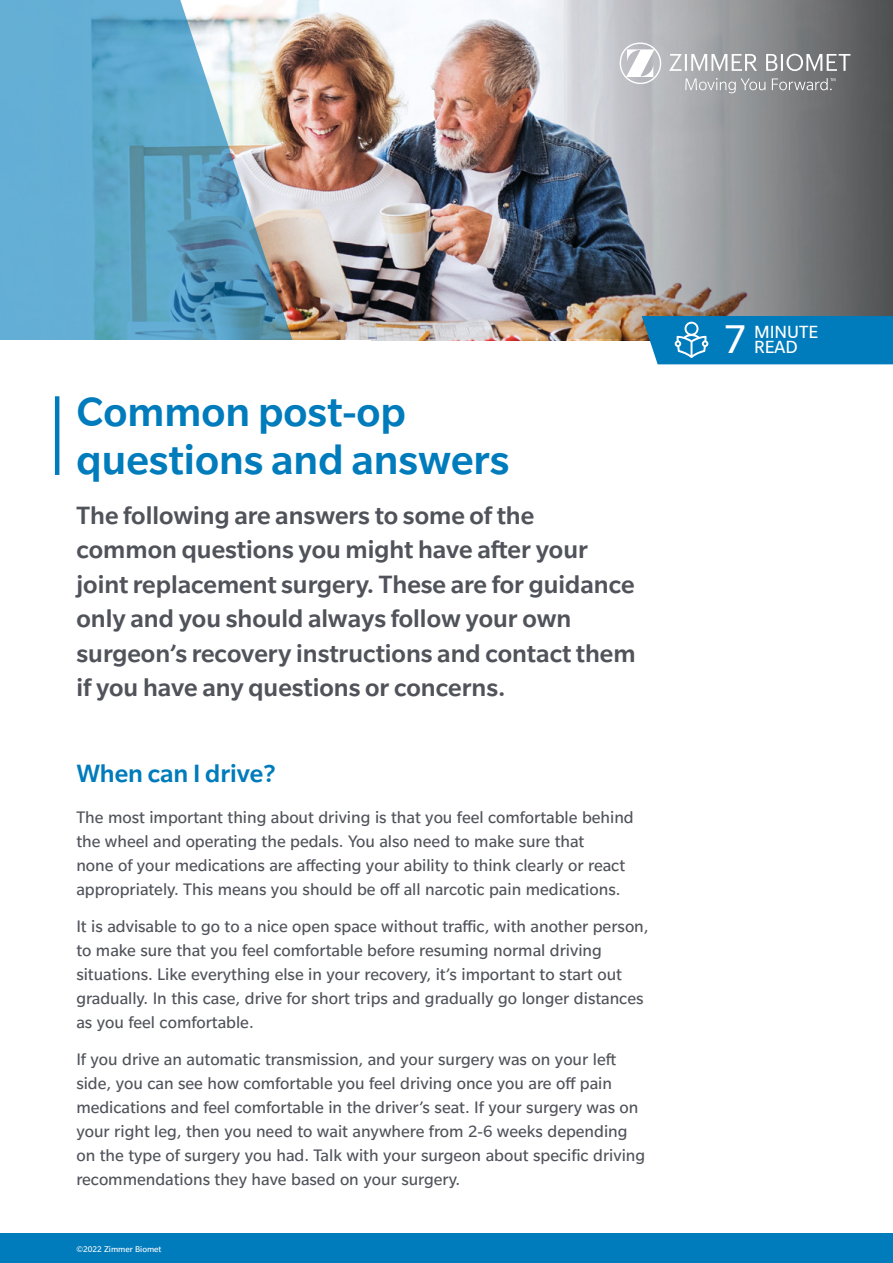
<style>
.page{position:relative;width:893px;height:1263px;background:#fff}
.page>*{position:absolute;margin:0;border:0;box-sizing:border-box;transform-origin:0 0}
.t1{font:500 45px/48px "Slate Pro";color:#007bbb}
.t2{font:43.2px "Slate";color:#fff}
.t3{font:500 27px/34.5px "Slate Pro";color:#50535a}
.t4{font:500 27px "Slate Pro";color:#007bbb}
.t5{font:19.05px/15.6px "Slate Pro";color:#fff}
.t6{font:18px/24px "Slate Pro";color:#50535a}
.t7{font:9px "Slate Pro";color:#fff}
</style>
<div class="page">
<div style="left:0;top:1233px;width:893px;height:30px;background:#007bbb"></div>
<img style="left:307px;top:0;width:335px;height:340px">
<svg style="left:517px;top:0;width:376px;height:338px;background:#83868a"></svg>
<svg style="left:0;top:0;width:307px;height:340px;background:#78acc5"></svg>
<svg style="left:642px;top:316px;width:251px;height:48px;background:#0d81bd"></svg>
<svg style="left:669px;top:54px;width:181px;height:17px"></svg>
<svg style="left:620px;top:43px;width:41px;height:41px"></svg>
<svg style="left:685px;top:78px;width:80px;height:15px"></svg>
<svg style="left:772px;top:78px;width:63px;height:12px"></svg>
<hr style="left:55px;top:396px;width:4px;height:79px;background:#007bbb">
<h1 class="t1" style="left:77px;top:386px;width:434px">Common post-op questions and answers</h1>
<p class="t3" style="left:77px;top:497px;width:561px">The following are answers to some of the common questions you might have after your joint replacement surgery. These are for guidance only and you should always follow your own surgeon’s recovery instructions and contact them if you have any questions or concerns.</p>
<h3 class="t4" style="left:76px;top:757px;width:201px">When can I drive?</h3>
<p class="t6" style="left:76px;top:805px;width:559px">The most important thing about driving is that you feel comfortable behind the wheel and operating the pedals. You also need to make sure that<br>none of your medications are affecting your ability to think clearly or react appropriately. This means you should be off all narcotic pain medications.</p>
<p class="t6" style="left:76px;top:913px;width:574px">It is advisable to go to a nice open space without traffic, with another person, to make sure that you feel comfortable before resuming normal driving situations. Like everything else in your recovery, it’s important to start out gradually. In this case, drive for short trips and gradually go longer distances as you feel comfortable.</p>
<p class="t6" style="left:76px;top:1046px;width:570px">If you drive an automatic transmission, and your surgery was on your left side, you can see how comfortable you feel driving once you are off pain medications and feel comfortable in the driver’s seat. If your surgery was on your right leg, then you need to wait anywhere from 2-6 weeks depending on the type of surgery you had. Talk with your surgeon about specific driving recommendations they have based on your surgery.</p>
<p class="t7" style="left:76px;top:1243px;width:87px">©2022 Zimmer Biomet</p>
<h2 class="t2" style="left:723px;top:317px;width:24px">7</h2>
<p class="t5" style="left:754px;top:323px;width:66px">MINUTE<br>READ</p>
</div>
